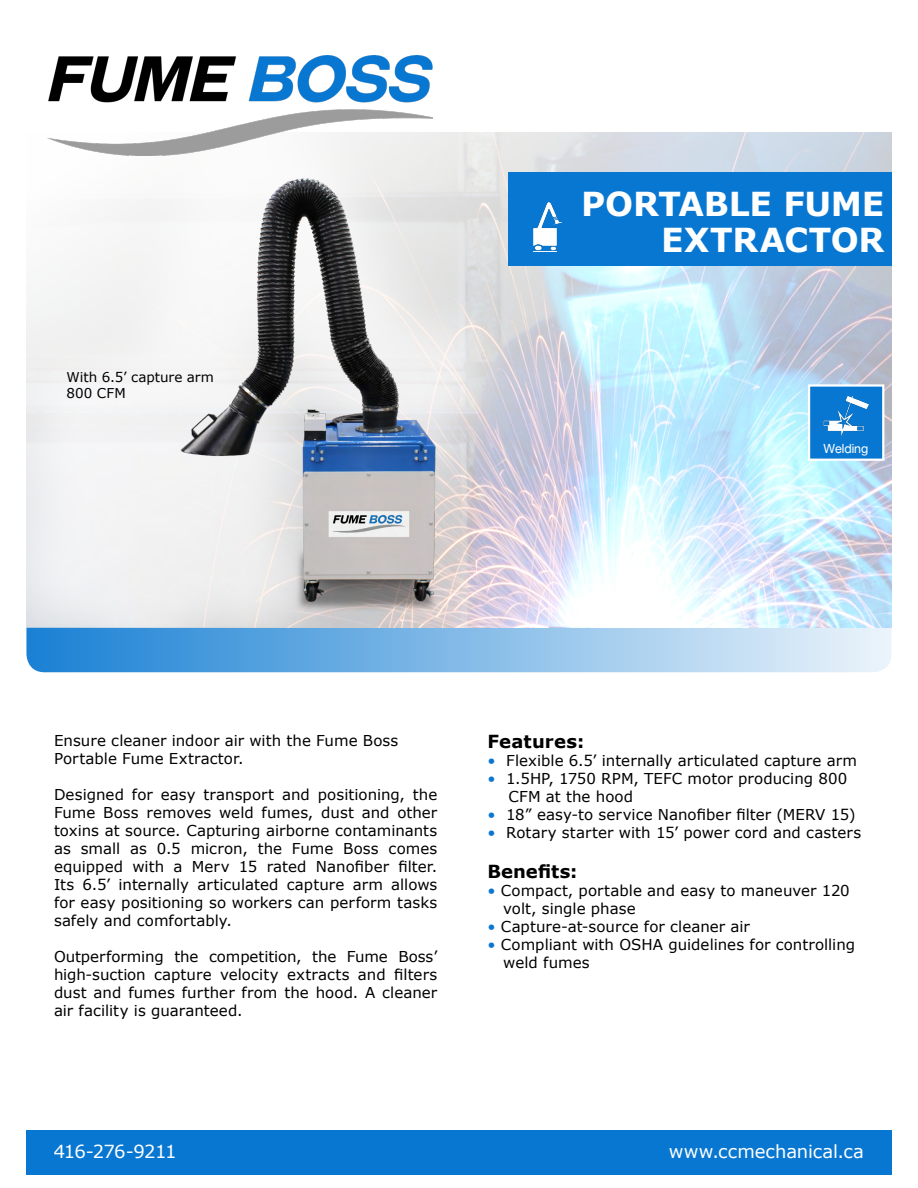
<style>
.page{position:relative;width:918px;height:1188px;background:#fff}
.page>*{position:absolute;margin:0;border:0;box-sizing:border-box;transform-origin:0 0}
.t1{font:700 33px/36px "Verdana";letter-spacing:-.01em;color:#fff;text-align:right}
.t2{font:18px "Verdana";letter-spacing:-.01em;color:#fff}
.t3{font:700 18px "Verdana";letter-spacing:.01em;color:#000}
.t4{font:18px "Verdana";letter-spacing:-.045em;color:#fff}
.t5{font:15px/18px "Verdana";letter-spacing:.005em;color:#000}
.t6{font:13.5px/16.2px "Verdana";color:#000}
.t7{font:500 13.5px "Nimbus San Nov D";color:#fff}
.s1{color:#0877d1}
</style>
<div class="page">
<div style="left:26px;top:1130px;width:866px;height:45px;background:#0877d1"></div>
<svg style="left:26px;top:627px;width:866px;height:45px;background:#85bbe7"></svg>
<img style="left:26px;top:133px;width:866px;height:494px">
<div style="left:808px;top:384px;width:76px;height:77px;background:#0877d1;border:2px solid #fff"></div>
<img style="left:824px;top:395px;width:44px;height:41px">
<div style="left:508px;top:173px;width:384px;height:93px;background:#0877d1"></div>
<img style="left:98px;top:164px;width:339px;height:463px">
<img style="left:534px;top:202px;width:28px;height:49px">
<img style="left:47px;top:55px;width:385px;height:100px">
<p class="t6" style="left:67px;top:369px;width:149px">With 6.5’ capture arm<br>800 CFM</p>
<h1 class="t1" style="left:581px;top:185px;width:305px">PORTABLE FUME<br>EXTRACTOR</h1>
<p class="t7" style="left:823px;top:441px;width:46px">Welding</p>
<p class="t5" style="left:54px;top:731px;width:346px">Ensure cleaner indoor air with the Fume Boss<br>Portable Fume Extractor.</p>
<p class="t5" style="left:54px;top:785px;width:385px;text-align:justify">Designed for easy transport and positioning, the Fume Boss removes weld fumes, dust and other toxins at source. Capturing airborne contaminants as small as 0.5 micron, the Fume Boss comes equipped with a Merv 15 rated Nanofiber filter.<br>Its 6.5’ internally articulated capture arm allows for easy positioning so workers can perform tasks safely and comfortably.</p>
<p class="t5" style="left:54px;top:947px;width:385px;text-align:justify">Outperforming the competition, the Fume Boss’ high-suction capture velocity extracts and filters dust and fumes further from the hood. A cleaner air facility is guaranteed.</p>
<p class="t3" style="left:488px;top:729px;width:98px">Features:</p>
<p class="t5" style="left:488px;top:752px;width:371px"><span class="s1">•</span> Flexible 6.5’ internally articulated capture arm</p>
<p class="t5" style="left:509px;top:770px;width:340px;text-indent:-21px"><span class="s1">•</span> 1.5HP, 1750 RPM, TEFC motor producing 800<br>CFM at the hood</p>
<p class="t5" style="left:488px;top:806px;width:370px"><span class="s1">•</span> 18” easy-to service Nanofiber filter (MERV 15)</p>
<p class="t5" style="left:488px;top:824px;width:375px"><span class="s1">•</span> Rotary starter with 15’ power cord and casters</p>
<p class="t3" style="left:488px;top:858px;width:91px">Benefits:</p>
<p class="t5" style="left:503px;top:881px;width:348px;text-indent:-16px"><span class="s1">•</span> Compact, portable and easy to maneuver 120 volt, single phase</p>
<p class="t5" style="left:488px;top:917px;width:264px"><span class="s1">•</span> Capture-at-source for cleaner air</p>
<p class="t5" style="left:503px;top:935px;width:353px;text-indent:-16px"><span class="s1">•</span> Compliant with OSHA guidelines for controlling weld fumes</p>
<p class="t4" style="left:54px;top:1139px;width:124px">416-276-9211</p>
<p class="t2" style="left:669px;top:1139px;width:197px">www.ccmechanical.ca</p>
</div>
